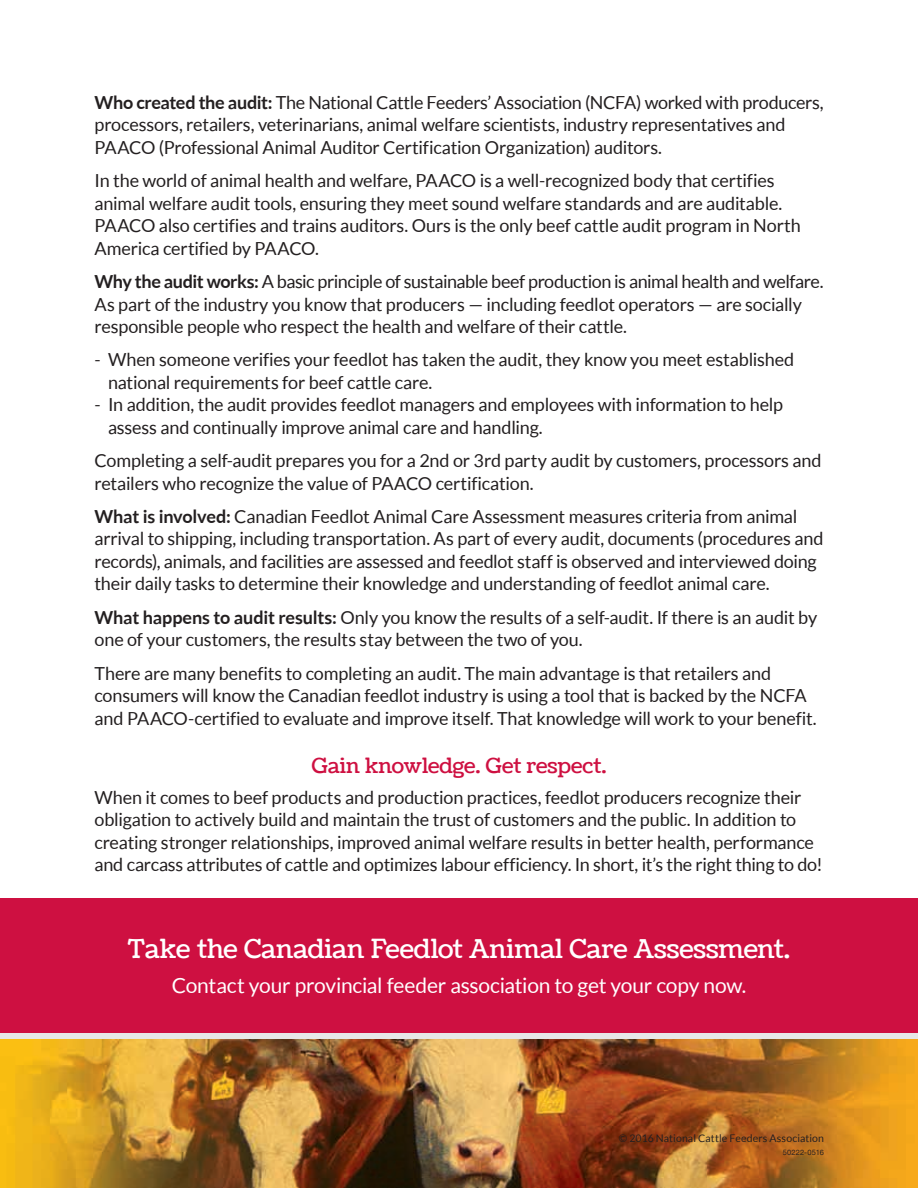
<style>
.page{position:relative;width:918px;height:1188px;background:#fff}
.page>*{position:absolute;margin:0;border:0;box-sizing:border-box;transform-origin:0 0}
.t1{font:26.25px "Coustard";letter-spacing:-.005em;color:#fff}
.t2{font:21px "Lato";letter-spacing:-.01em;color:#fff}
.t3{font:21px "Coustard";letter-spacing:-.005em;color:#ce1041}
.t4{font:18px/22.5px "Lato";letter-spacing:-.01em;color:#231f20}
.t5{font:10.5px "Lato";letter-spacing:.01em;color:#231f20}
.t6{font:7.5px "Helvetica Neue";letter-spacing:.02em;color:#231f20}
.s1{font-weight:700}
</style>
<div class="page">
<div style="left:0;top:1033px;width:918px;height:7px;background:#e7e8e8"></div>
<div style="left:0;top:898px;width:918px;height:135px;background:#ce1041"></div>
<img style="left:0;top:1040px;width:918px;height:148px">
<p class="t4" style="left:94px;top:91px;width:731px"><span class="s1">Who created the audit:</span> The National Cattle Feeders’ Association (NCFA) worked with producers, processors, retailers, veterinarians, animal welfare scientists, industry representatives and<br>PAACO (Professional Animal Auditor Certification Organization) auditors.</p>
<p class="t4" style="left:94px;top:169px;width:708px">In the world of animal health and welfare, PAACO is a well-recognized body that certifies animal welfare audit tools, ensuring they meet sound welfare standards and are auditable.<br>PAACO also certifies and trains auditors. Ours is the only beef cattle audit program in North America certified by PAACO.</p>
<p class="t4" style="left:94px;top:270px;width:731px"><span class="s1">Why the audit works:</span> A basic principle of sustainable beef production is animal health and welfare.<br>As part of the industry you know that producers — including feedlot operators — are socially responsible people who respect the health and welfare of their cattle.</p>
<p class="t4" style="left:108px;top:349px;width:688px;text-indent:-14px">- When someone verifies your feedlot has taken the audit, they know you meet established national requirements for beef cattle care.</p>
<p class="t4" style="left:108px;top:394px;width:677px;text-indent:-14px">- In addition, the audit provides feedlot managers and employees with information to help assess and continually improve animal care and handling.</p>
<p class="t4" style="left:94px;top:449px;width:729px">Completing a self-audit prepares you for a 2nd or 3rd party audit by customers, processors and retailers who recognize the value of PAACO certification.</p>
<p class="t4" style="left:94px;top:505px;width:730px"><span class="s1">What is involved:</span> Canadian Feedlot Animal Care Assessment measures criteria from animal arrival to shipping, including transportation. As part of every audit, documents (procedures and records), animals, and facilities are assessed and feedlot staff is observed and interviewed doing their daily tasks to determine their knowledge and understanding of feedlot animal care.</p>
<p class="t4" style="left:94px;top:606px;width:724px"><span class="s1">What happens to audit results:</span> Only you know the results of a self-audit. If there is an audit by one of your customers, the results stay between the two of you.</p>
<p class="t4" style="left:94px;top:662px;width:724px">There are many benefits to completing an audit. The main advantage is that retailers and consumers will know the Canadian feedlot industry is using a tool that is backed by the NCFA and PAACO-certified to evaluate and improve itself. That knowledge will work to your benefit.</p>
<p class="t3" style="left:312px;top:752px;width:296px">Gain knowledge. Get respect.</p>
<p class="t4" style="left:94px;top:786px;width:730px">When it comes to beef products and production practices, feedlot producers recognize their obligation to actively build and maintain the trust of customers and the public. In addition to creating stronger relationships, improved animal welfare results in better health, performance and carcass attributes of cattle and optimizes labour efficiency. In short, it’s the right thing to do!</p>
<h1 class="t1" style="left:128px;top:932px;width:664px">Take the Canadian Feedlot Animal Care Assessment.</h1>
<p class="t2" style="left:172px;top:974px;width:576px">Contact your provincial feeder association to get your copy now.</p>
<p class="t5" style="left:619px;top:1133px;width:207px">© 2016 National Cattle Feeders Association</p>
<p class="t6" style="left:783px;top:1147px;width:43px">50222-0516</p>
</div>
